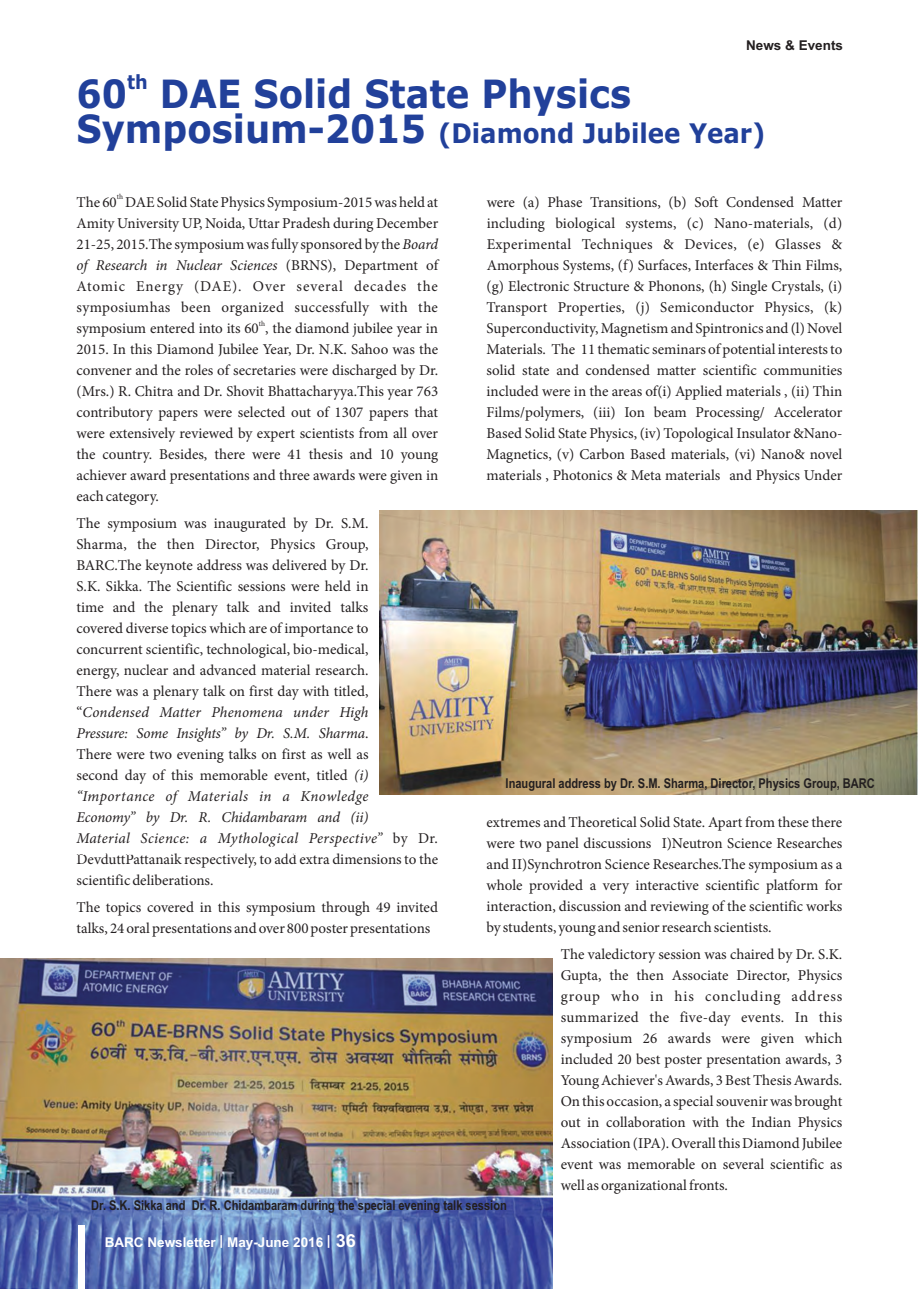
<style>
.page{position:relative;width:919px;height:1289px;background:#fff}
.page>*{position:absolute;margin:0;border:0;box-sizing:border-box;transform-origin:0 0}
.t1{font:700 39px "Verdana";color:#21409a;scale:.91 1}
.t2{font:700 27px "Verdana";color:#21409a;scale:.91 1}
.t3{font:700 19.5px "Verdana";color:#21409a;scale:.91 1}
.t4{font:700 18px "Arial";color:#fff}
.t5{font:15px/21px "Minion Pro";color:#231f20;text-align:justify}
.t6{font:700 13.5px "Arial Narrow";color:#231f20}
.t7{font:700 13.5px "Arial";color:#fff}
.t8{font:700 13.5px "Arial";color:#231f20}
.t9{font:7.5px "Minion Pro";color:#231f20}
.s1{font-size:39px}
.s2{font-style:italic}
.s3{font-size:13.5px}
</style>
<div class="page">
<img style="left:1px;top:958px;width:551px;height:330px">
<img style="left:379px;top:511px;width:538px;height:283px">
<div style="left:78px;top:1225px;width:7px;height:63px;background:#fff"></div>
<p class="t8" style="left:746px;top:40px;width:98px">News &amp; Events</p>
<h3 class="t3" style="left:127px;top:74px;width:24px">th</h3>
<h1 class="t1" style="left:77px;top:78px;width:611px">60 DAE Solid State Physics</h1>
<h2 class="t2" style="left:77px;top:122px;width:758px"><span class="s1">Symposium-2015</span> (Diamond Jubilee Year)</h2>
<p class="t9" style="left:117px;top:194px;width:8px">th</p>
<p class="t5" style="left:77px;top:193px;width:363px">The 60 DAE Solid State Physics Symposium-2015 was held at Amity University UP, Noida, Uttar Pradesh during December 21-25, 2015.The symposium was fully sponsored by the <span class="s2">Board of Research in Nuclear Sciences</span> (BRNS), Department of Atomic Energy (DAE). Over several decades the symposiumhas been organized successfully with the</p>
<p class="t9" style="left:259px;top:320px;width:8px">th</p>
<p class="t5" style="left:76px;top:319px;width:363px">symposium entered into its 60 , the diamond jubilee year in 2015. In this Diamond Jubilee Year, Dr. N.K. Sahoo was the convener and the roles of secretaries were discharged by Dr. (Mrs.) R. Chitra and Dr. Shovit Bhattacharyya.This year 763 contributory papers were selected out of 1307 papers that were extensively reviewed by expert scientists from all over the country. Besides, there were 41 thesis and 10 young achiever award presentations and three awards were given in each category.</p>
<p class="t5" style="left:76px;top:514px;width:363px;text-align:left">The symposium was inaugurated by Dr. S.M.<br>Sharma, the then Director, Physics Group,<br>BARC.The keynote address was delivered by Dr.<br>S.K. Sikka. The Scientific sessions were held in<br>time and the plenary talk and invited talks<br>covered diverse topics which are of importance to concurrent scientific, technological, bio-medical,<br>energy, nuclear and advanced material research.<br>There was a plenary talk on first day with titled, “<span class="s2">Condensed Matter Phenomena under High<br>Pressure: Some Insights” by Dr. S.M. Sharma</span>.<br>There were two evening talks on first as well as<br>second day of this memorable event, titled <span class="s2">(i) “Importance of Materials in a Knowledge<br>Economy” by Dr. R. Chidambaram and (ii)<br>Material Science: a Mythological Perspective”</span> by Dr.<br>DevduttPattanaik respectively, to add extra dimensions to the scientific deliberations.</p>
<p class="t5" style="left:76px;top:898px;width:363px">The topics covered in this symposium through 49 invited talks, 24 oral presentations and over 800 poster presentations</p>
<p class="t5" style="left:486px;top:193px;width:357px">were (a) Phase Transitions, (b) Soft Condensed Matter including biological systems, (c) Nano-materials, (d)<br>Experimental Techniques &amp; Devices, (e) Glasses &amp; Amorphous Systems, (f) Surfaces, Interfaces &amp; Thin Films, (g) Electronic Structure &amp; Phonons, (h) Single Crystals, (i)<br>Transport Properties, (j) Semiconductor Physics, (k)<br>Superconductivity, Magnetism and Spintronics and (l) Novel Materials. The 11 thematic seminars of potential interests to solid state and condensed matter scientific communities included were in the areas of(i) Applied materials , (ii) Thin Films/polymers, (iii) Ion beam Processing/ Accelerator Based Solid State Physics, (iv) Topological Insulator &amp;Nano-Magnetics, (v) Carbon Based materials, (vi) Nano&amp; novel materials , Photonics &amp; Meta materials and Physics Under</p>
<p class="t6" style="left:505px;top:778px;width:371px">Inaugural address by Dr. S.M. Sharma, Director, Physics Group, BARC</p>
<p class="t5" style="left:486px;top:813px;width:357px">extremes and Theoretical Solid State. Apart from these there were two panel discussions I)Neutron Science Researches and II)Synchrotron Science Researches.The symposium as a whole provided a very interactive scientific platform for interaction, discussion and reviewing of the scientific works by students, young and senior research scientists.</p>
<p class="t5" style="left:560px;top:945px;width:283px">The valedictory session was chaired by Dr. S.K.<br>Gupta, the then Associate Director, Physics group who in his concluding address summarized the five-day events. In this symposium 26 awards were given which included 20 best poster presentation awards, 3<br>Young Achiever's Awards, 3 Best Thesis Awards.<br>On this occasion, a special souvenir was brought out in collaboration with the Indian Physics Association (IPA). Overall this Diamond Jubilee event was memorable on several scientific as well as organizational fronts.</p>
<p class="t6" style="left:91px;top:1199px;width:417px">Dr. S.K. Sikka and Dr. R. Chidambaram during the special evening talk session</p>
<p class="t7" style="left:219px;top:1235px;width:5px">|</p>
<p class="t4" style="left:327px;top:1233px;width:30px"><span class="s3">|</span> 36</p>
<p class="t7" style="left:105px;top:1236px;width:220px">BARC Newsletter May-June 2016</p>
</div>
